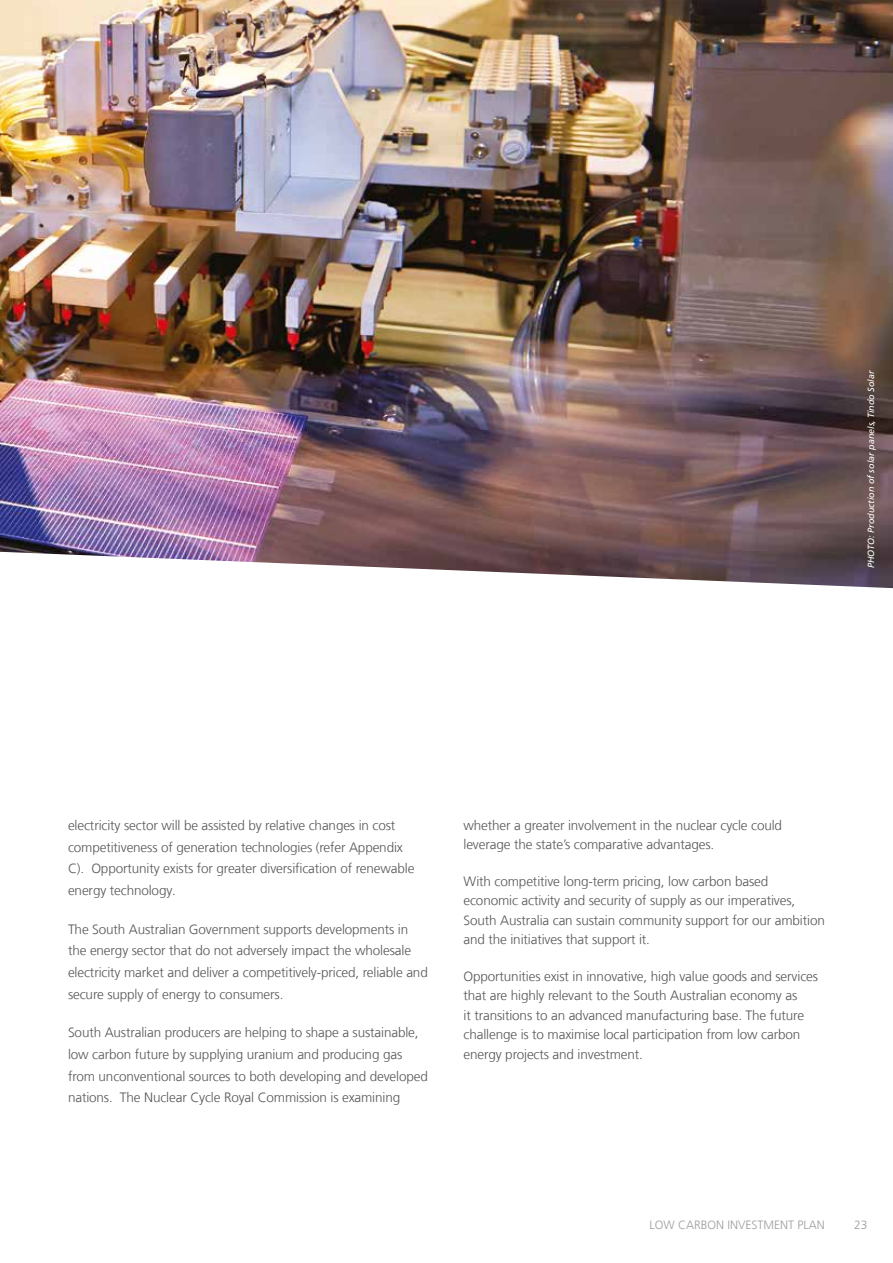
<style>
.page{position:relative;width:893px;height:1263px;background:#fff}
.page>*{position:absolute;margin:0;border:0;box-sizing:border-box;transform-origin:0 0}
.t1{font:300 13.5px/21.6px "Frutiger LT Com";letter-spacing:-.01em;color:#575756}
.t2{font:300 12px "Frutiger LT Com";color:#9d9d9c}
.t3{font:italic 9px "Frutiger LT Com";color:#fff}
</style>
<div class="page">
<img style="left:0;top:0;width:893px;height:588px">
<p class="t3" style="left:866px;top:568px;width:199px;rotate:-90deg">PHOTO: Production of solar panels, Tindo Solar</p>
<p class="t1" style="left:68px;top:814px;width:348px">electricity sector will be assisted by relative changes in cost competitiveness of generation technologies (refer Appendix C). Opportunity exists for greater diversification of renewable energy technology.</p>
<p class="t1" style="left:68px;top:918px;width:361px">The South Australian Government supports developments in the energy sector that do not adversely impact the wholesale electricity market and deliver a competitively-priced, reliable and secure supply of energy to consumers.</p>
<p class="t1" style="left:68px;top:1022px;width:361px">South Australian producers are helping to shape a sustainable, low carbon future by supplying uranium and producing gas from unconventional sources to both developing and developed nations. The Nuclear Cycle Royal Commission is examining</p>
<p class="t1" style="left:463px;top:815px;width:320px;line-height:19.5px">whether a greater involvement in the nuclear cycle could leverage the state’s comparative advantages.</p>
<p class="t1" style="left:463px;top:871px;width:363px;line-height:19.5px">With competitive long-term pricing, low carbon based economic activity and security of supply as our imperatives, South Australia can sustain community support for our ambition and the initiatives that support it.</p>
<p class="t1" style="left:463px;top:966px;width:356px;line-height:19.5px">Opportunities exist in innovative, high value goods and services that are highly relevant to the South Australian economy as<br>it transitions to an advanced manufacturing base. The future challenge is to maximise local participation from low carbon energy projects and investment.</p>
<p class="t2" style="left:650px;top:1218px;width:177px">LOW CARBON INVESTMENT PLAN</p>
<p class="t2" style="left:854px;top:1218px;width:15px">23</p>
</div>
